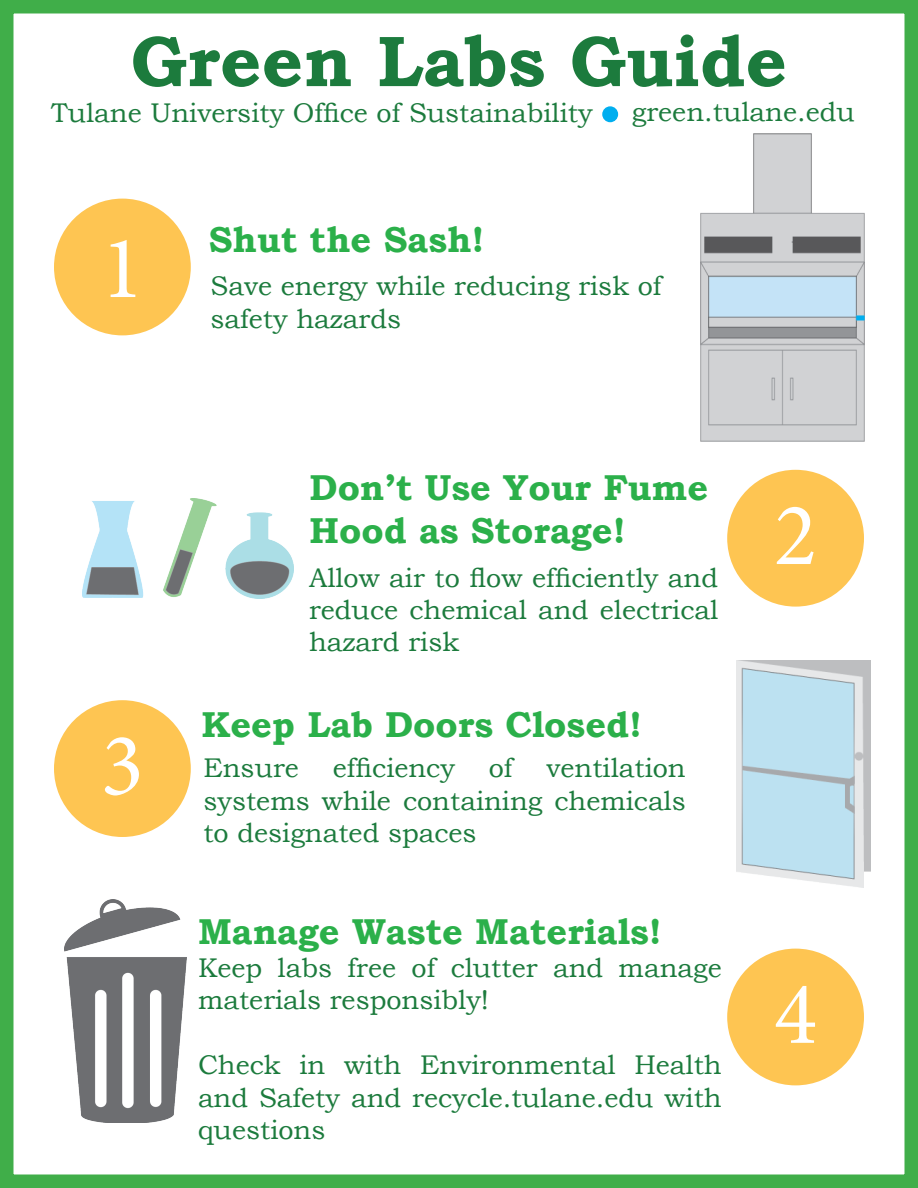
<style>
.page{position:relative;width:918px;height:1188px;background:#fff}
.page>*{position:absolute;margin:0;border:0;box-sizing:border-box;transform-origin:0 0}
.t1{font:90px "Minion Pro";color:#fff}
.t2{font:700 72px "Bookman Old Style";color:#1c7b3d}
.t3{font:700 36px/43.2px "Bookman Old Style";color:#2bb04a}
.t4{font:27px/32.4px "Bookman Old Style";color:#1c7b3d;text-align:justify}
</style>
<div class="page">
<img style="left:701px;top:134px;width:164px;height:307px">
<div style="left:54px;top:199px;width:137px;height:136px;background:#fec552;border-radius:50%"></div>
<div style="left:727px;top:470px;width:137px;height:137px;background:#fec552;border-radius:50%"></div>
<div style="left:54px;top:700px;width:137px;height:137px;background:#fec552;border-radius:50%"></div>
<div style="left:727px;top:949px;width:137px;height:136px;background:#fec552;border-radius:50%"></div>
<div style="left:0;top:0;width:918px;height:1188px;border:14px solid #40ae49"></div>
<img style="left:736px;top:661px;width:135px;height:226px">
<img style="left:83px;top:499px;width:211px;height:100px">
<img style="left:64px;top:899px;width:122px;height:224px">
<div style="left:603px;top:107px;width:14px;height:15px;background:#00aeef;border-radius:50%"></div>
<div style="left:602px;top:106px;width:16px;height:16px;border:2px solid #00aeef;border-radius:50%"></div>
<p class="t2" style="left:131px;top:9px;width:658px">Green Labs Guide</p>
<p class="t4" style="left:51px;top:96px;width:543px">Tulane University Office of Sustainability</p>
<p class="t4" style="left:632px;top:96px;width:225px">green.tulane.edu</p>
<p class="t1" style="left:101px;top:208px;width:45px">1</p>
<p class="t1" style="left:101px;top:705px;width:45px">3</p>
<p class="t3" style="left:209px;top:218px;width:277px">Shut the Sash!</p>
<p class="t4" style="left:211px;top:270px;width:452px">Save energy while reducing risk of safety hazards</p>
<p class="t3" style="left:310px;top:466px;width:400px">Don’t Use Your Fume<br>Hood as Storage!</p>
<p class="t4" style="left:309px;top:561px;width:411px">Allow air to flow efficiently and reduce chemical and electrical hazard risk</p>
<p class="t3" style="left:202px;top:703px;width:442px">Keep Lab Doors Closed!</p>
<p class="t4" style="left:203px;top:752px;width:484px;text-indent:343px">ventilation systems while containing chemicals to designated spaces</p>
<p class="t4" style="left:203px;top:752px;width:97px">Ensure</p>
<p class="t4" style="left:333px;top:752px;width:124px">efficiency</p>
<p class="t4" style="left:489px;top:752px;width:25px">of</p>
<p class="t3" style="left:198px;top:910px;width:465px">Manage Waste Materials!</p>
<p class="t4" style="left:198px;top:952px;width:525px">Keep labs free of clutter and manage materials responsibly!</p>
<p class="t4" style="left:198px;top:1049px;width:525px">Check in with Environmental Health and Safety and recycle.tulane.edu with questions</p>
<p class="t1" style="left:774px;top:475px;width:45px">2</p>
<p class="t1" style="left:774px;top:954px;width:45px">4</p>
</div>
